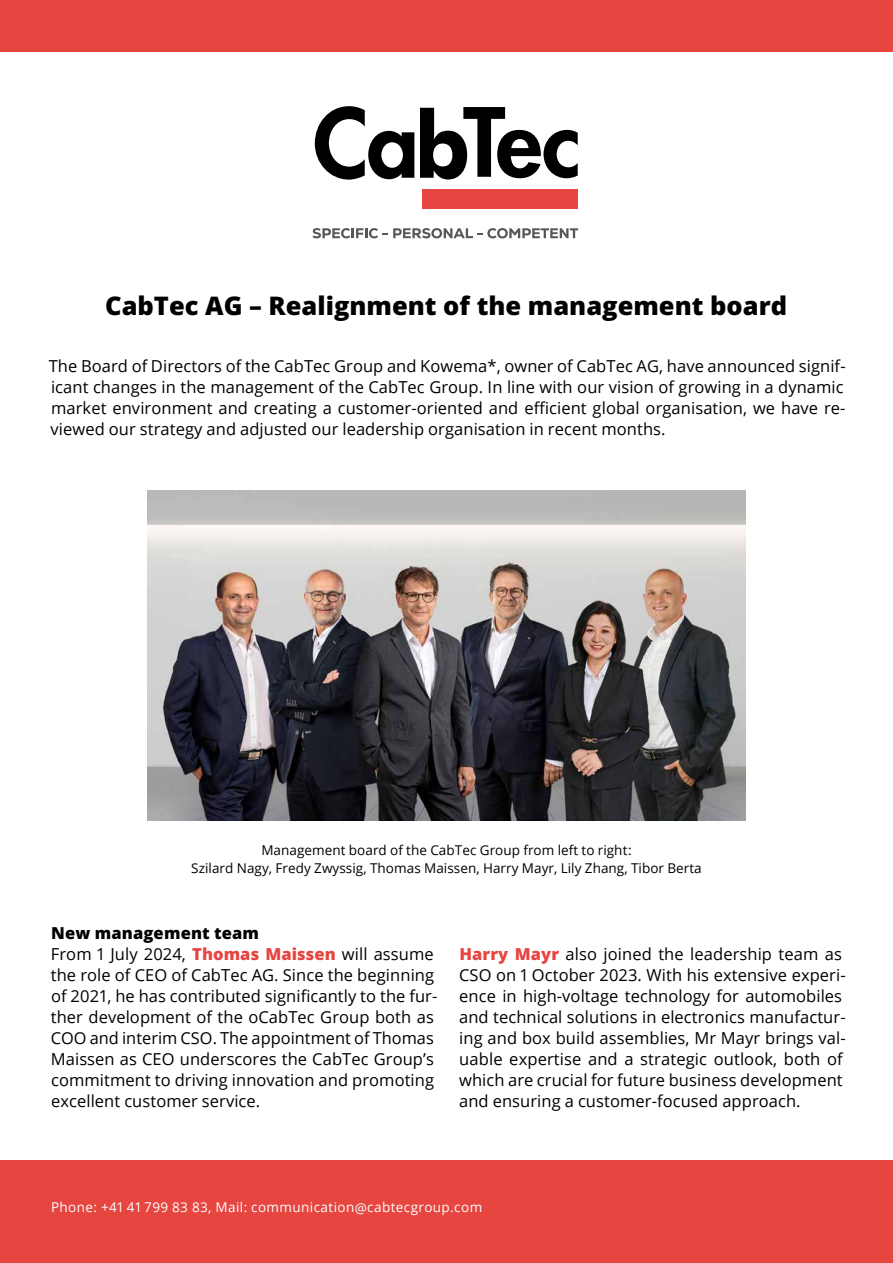
<style>
.page{position:relative;width:893px;height:1263px;background:#fff}
.page>*{position:absolute;margin:0;border:0;box-sizing:border-box;transform-origin:0 0}
.t1{font:800 25.5px "Open Sans";color:#000}
.t2{font:16.5px/21px "Open Sans";letter-spacing:.005em;color:#000}
.t3{font:13.5px/18px "Open Sans";letter-spacing:.005em;color:#000;text-align:center}
.t4{font:13.5px "Open Sans";letter-spacing:.03em;color:#fff}
.s1{font-weight:800}
.s2{font-weight:800;color:#e64540}
</style>
<div class="page">
<svg style="left:315px;top:106px;width:99px;height:74px"></svg>
<svg style="left:420px;top:107px;width:158px;height:72px"></svg>
<div style="left:423px;top:189px;width:155px;height:20px;background:#e64540"></div>
<svg style="left:313px;top:228px;width:265px;height:10px"></svg>
<div style="left:0;top:0;width:893px;height:51px;background:#e64540"></div>
<div style="left:0;top:1161px;width:893px;height:102px;background:#e64540"></div>
<img style="left:147px;top:491px;width:599px;height:329px">
<h1 class="t1" style="left:105px;top:286px;width:683px">CabTec AG – Realignment of the management board</h1>
<p class="t2" style="left:49px;top:355px;width:798px;text-align:justify">The Board of Directors of the CabTec Group and Kowema*, owner of CabTec AG, have announced signif&shy;icant changes in the management of the CabTec Group. In line with our vision of growing in a dynamic market environment and creating a customer-oriented and efficient global organisation, we have re&shy;viewed our strategy and adjusted our leadership organisation in recent months.</p>
<p class="t3" style="left:191px;top:841px;width:512px">Management board of the CabTec Group from left to right:<br>Szilard Nagy, Fredy Zwyssig, Thomas Maissen, Harry Mayr, Lily Zhang, Tibor Berta</p>
<p class="t2" style="left:51px;top:922px;width:388px"><span class="s1">New management team<br></span>From 1 July 2024, <span class="s2">Thomas Maissen</span> will assume the role of CEO of CabTec AG. Since the beginning of 2021, he has contributed significantly to the fur&shy;ther development of the oCabTec Group both as COO and interim CSO. The appointment of Thomas Maissen as CEO underscores the CabTec Group’s commitment to driving innovation and promoting excellent customer service.</p>
<p class="t2" style="left:459px;top:943px;width:388px"><span class="s2">Harry Mayr</span> also joined the leadership team as CSO on 1 October 2023. With his extensive experi&shy;ence in high-voltage technology for automobiles and technical solutions in electronics manufactur&shy;ing and box build assemblies, Mr Mayr brings val&shy;uable expertise and a strategic outlook, both of which are crucial for future business development and ensuring a customer-focused approach.</p>
<p class="t4" style="left:51px;top:1198px;width:433px">Phone: +41 41 799 83 83, Mail: communication@cabtecgroup.com</p>
</div>
